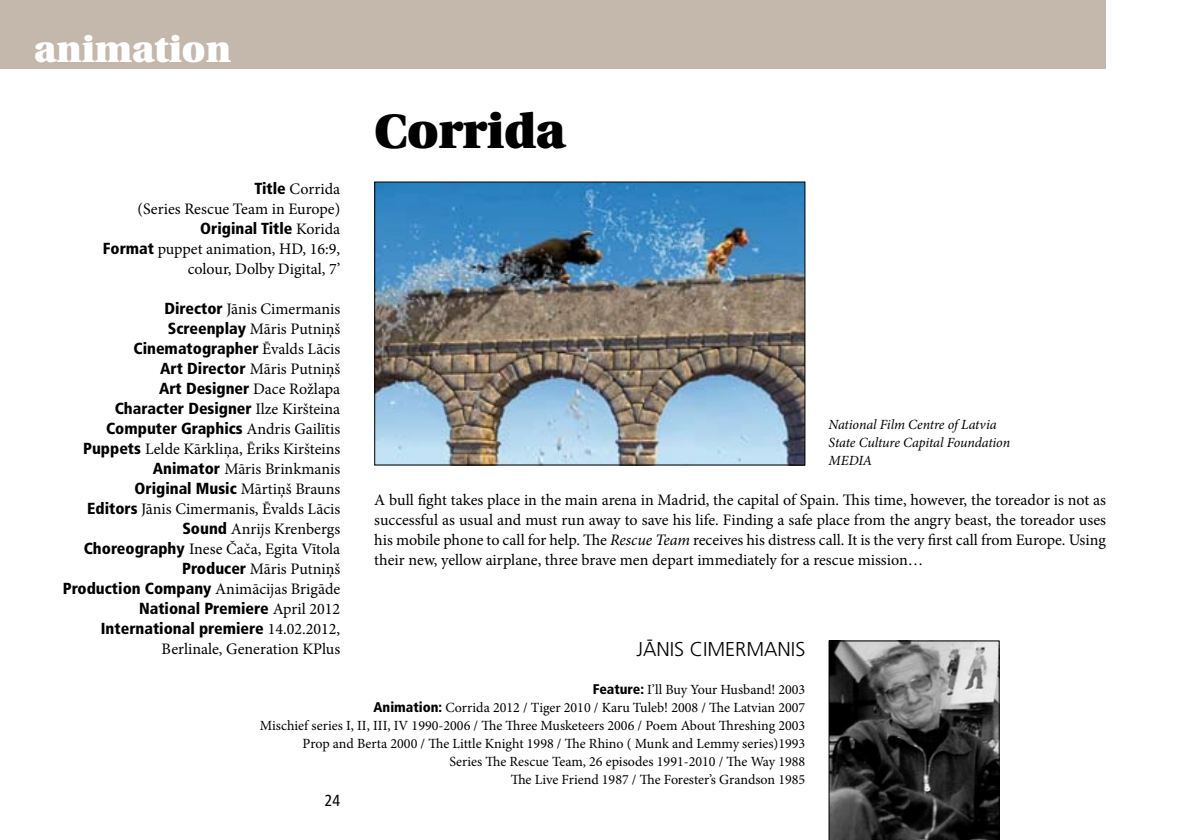
<style>
.page{position:relative;width:1191px;height:840px;background:#fff}
.page>*{position:absolute;margin:0;border:0;box-sizing:border-box;transform-origin:0 0}
.t1{font:900 48px "Utopia CE";letter-spacing:-.01em;color:#000}
.t2{font:900 36px "Utopia CE";color:#fff}
.t3{font:300 20px "Frutiger CE";color:#000}
.t4{font:16px/20px "Minion Pro";color:#000;text-align:right}
.t5{font:900 condensed 16px/20px "Frutiger CE";color:#000;text-align:right}
.t6{font:condensed 16px "Frutiger CE";color:#000}
.t7{font:14px/18px "Minion Pro";color:#000;text-align:right}
.t8{font:italic 14px/18px "Minion Pro";letter-spacing:-.01em;color:#000}
.s1{font-family:"Frutiger CE";font-weight:900;font-stretch:condensed}
.s2{font-family:"Minion Pro";font-weight:400;font-stretch:normal}
.s3{font-style:italic}
</style>
<div class="page">
<div style="left:0;top:0;width:1106px;height:68px;background:#c4b7ac"></div>
<svg style="left:828px;top:640px;width:171px;height:199px;background:#494949"></svg>
<img style="left:376px;top:183px;width:427px;height:280px">
<div style="left:374px;top:181px;width:431px;height:284px;border:1px solid #000"></div>
<h2 class="t2" style="left:34px;top:29px;width:198px">animation</h2>
<h1 class="t1" style="left:374px;top:103px;width:193px">Corrida</h1>
<p class="t4" style="left:138px;top:178px;width:204px"><span class="s1">Title</span> Corrida<br>(Series Rescue Team in Europe)</p>
<p class="t5" style="left:200px;top:218px;width:142px">Original Title <span class="s2">Korida</span></p>
<p class="t4" style="left:103px;top:238px;width:239px"><span class="s1">Format</span> puppet animation, HD, 16:9, colour, Dolby Digital, 7’</p>
<p class="t4" style="left:164px;top:298px;width:177px;text-align:left"><span class="s1">Director</span> Jānis Cimermanis<br><span class="s1">Screenplay</span> Māris Putniņš</p>
<p class="t5" style="left:133px;top:338px;width:208px">Cinematographer <span class="s2">Ēvalds Lācis</span></p>
<p class="t4" style="left:160px;top:358px;width:181px"><span class="s1">Art Director</span> Māris Putniņš</p>
<p class="t5" style="left:106px;top:378px;width:236px">Art Designer <span class="s2">Dace Rožlapa<br></span>Character Designer <span class="s2">Ilze Kiršteina<br></span>Computer Graphics <span class="s2">Andris Gailītis</span></p>
<p class="t4" style="left:83px;top:438px;width:258px"><span class="s1">Puppets</span> Lelde Kārkliņa, Ēriks Kiršteins<br><span class="s1">Animator</span> Māris Brinkmanis</p>
<p class="t5" style="left:134px;top:478px;width:207px">Original Music <span class="s2">Mārtiņš Brauns</span></p>
<p class="t4" style="left:84px;top:498px;width:258px"><span class="s1">Editors</span> Jānis Cimermanis, Ēvalds Lācis<br><span class="s1">Sound</span> Anrijs Krenbergs<br><span class="s1">Choreography</span> Inese Čača, Egita Vītola<br><span class="s1">Producer</span> Māris Putniņš</p>
<p class="t5" style="left:63px;top:578px;width:279px">Production Company <span class="s2">Animācijas Brigāde<br></span>National Premiere <span class="s2">April 2012<br></span>International premiere <span class="s2">14.02.2012,</span></p>
<p class="t4" style="left:162px;top:638px;width:180px">Berlinale, Generation KPlus</p>
<p class="t3" style="left:636px;top:637px;width:170px">JĀNIS CIMERMANIS</p>
<p class="t7" style="left:260px;top:680px;width:547px"><span class="s1">Feature:</span> I’ll Buy Your Husband! 2003<br><span class="s1">Animation:</span> Corrida 2012 / Tiger 2010 / Karu Tuleb! 2008 / The Latvian 2007<br>Mischief series I, II, III, IV 1990-2006 / The Three Musketeers 2006 / Poem About Threshing 2003<br>Prop and Berta 2000 / The Little Knight 1998 / The Rhino ( Munk and Lemmy series)1993<br>Series The Rescue Team, 26 episodes 1991-2010 / The Way 1988<br>The Live Friend 1987 / The Forester’s Grandson 1985</p>
<p class="t8" style="left:828px;top:415px;width:183px">National Film Centre of Latvia<br>State Culture Capital Foundation<br>MED IA</p>
<p class="t4" style="left:374px;top:490px;width:733px;text-align:justify">A bull fight takes place in the main arena in Madrid, the capital of Spain. This time, however, the toreador is not as successful as usual and must run away to save his life. Finding a safe place from the angry beast, the toreador uses his mobile phone to call for help. The <span class="s3">Rescue Team</span> receives his distress call. It is the very first call from Europe. Using their new, yellow airplane, three brave men depart immediately for a rescue mission…</p>
<p class="t6" style="left:325px;top:790px;width:17px">24</p>
</div>
